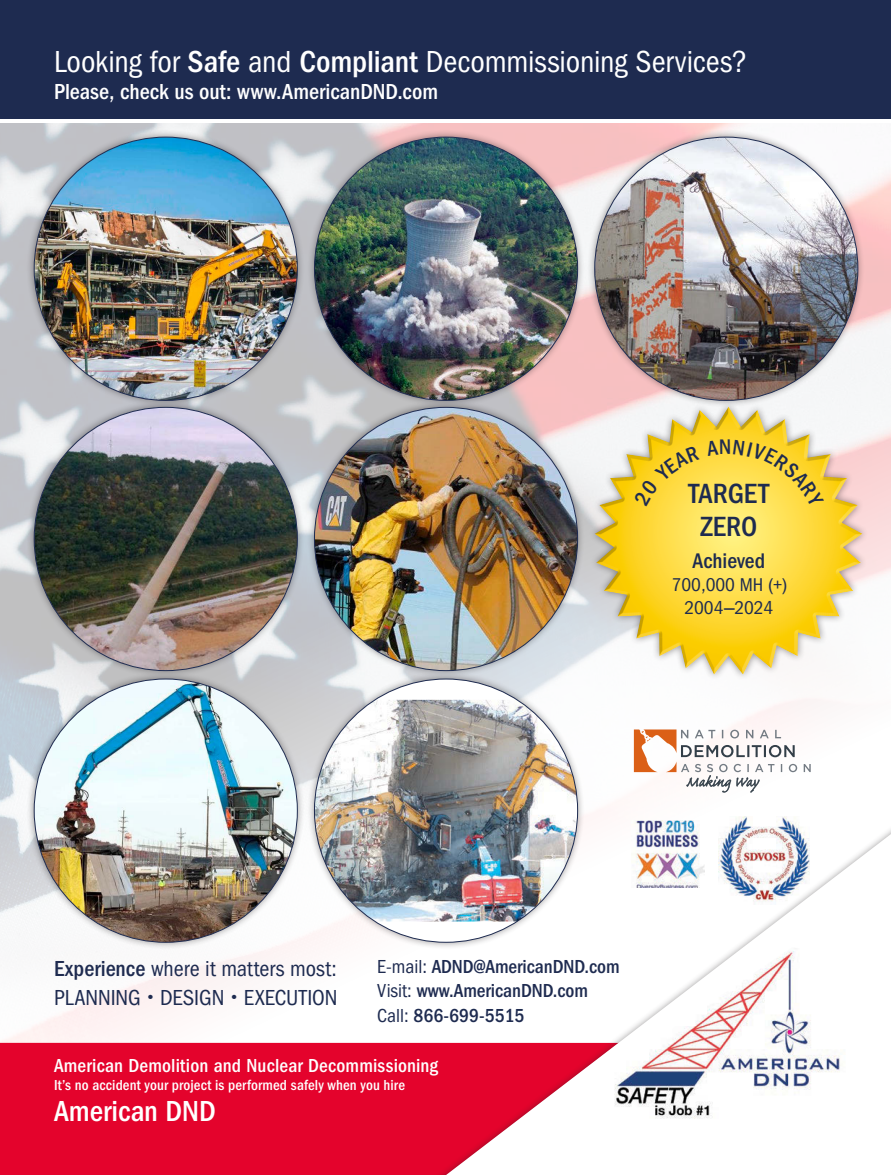
<style>
.page{position:relative;width:891px;height:1175px;background:#fff}
.page>*{position:absolute;margin:0;border:0;box-sizing:border-box;transform-origin:0 0}
.t1{font:condensed 31.5px "Franklin Gothic LT Pro";letter-spacing:-.005em;color:#fff}
.t2{font:500 condensed 30px "Franklin Gothic LT Pro";color:#fff}
.t3{font:500 condensed 28.8px/32.5px "Franklin Gothic LT Pro";color:#1e2b50;text-align:center}
.t4{font:condensed 22.5px/28.2px "Franklin Gothic LT Pro";color:#1e2b50}
.t5{font:500 condensed 22.5px "Franklin Gothic LT Pro";color:#fff}
.t6{font:500 condensed 21.9px "Franklin Gothic LT Pro";color:#1e2b50}
.t7{font:500 condensed 19.5px/24.6px "Franklin Gothic LT Pro";color:#1e2b50}
.t8{font:500 condensed 19.5px "Franklin Gothic LT Pro";letter-spacing:.01em;color:#fff}
.t9{font:condensed 19.2px/23px "Franklin Gothic LT Pro";color:#1e2b50;text-align:center}
.t10{font:500 condensed 15px "Franklin Gothic LT Pro";letter-spacing:.01em;color:#fff}
.s1{font-weight:500}
.s2{font-family:"Arial";font-stretch:normal}
.s3{font-weight:400}
</style>
<div class="page">
<img style="left:0;top:124px;width:891px;height:918px">
<div style="left:0;top:0;width:891px;height:119px;background:#1e2b50"></div>
<div style="left:26px;top:129px;width:279px;height:279px;background:#231f20;opacity:.46"></div>
<img style="left:34px;top:137px;width:263px;height:263px;border-radius:132px">
<div style="left:307px;top:399px;width:278px;height:279px;background:#231f20;opacity:.46"></div>
<img style="left:314px;top:407px;width:264px;height:263px;border-radius:132px">
<div style="left:587px;top:129px;width:278px;height:279px;background:#231f20;opacity:.46"></div>
<img style="left:595px;top:137px;width:263px;height:263px;border-radius:132px">
<div style="left:26px;top:399px;width:279px;height:279px;background:#231f20;opacity:.46"></div>
<img style="left:34px;top:407px;width:263px;height:263px;border-radius:132px">
<div style="left:26px;top:671px;width:279px;height:278px;background:#231f20;opacity:.46"></div>
<img style="left:34px;top:679px;width:263px;height:263px;border-radius:132px">
<div style="left:307px;top:129px;width:278px;height:279px;background:#231f20;opacity:.46"></div>
<img style="left:314px;top:137px;width:264px;height:263px;border-radius:132px">
<div style="left:0;top:1042px;width:409px;height:132px;background:#e4032c"></div>
<div style="left:307px;top:671px;width:278px;height:278px;background:#231f20;opacity:.46"></div>
<div style="left:314px;top:679px;width:264px;height:263px;background:#fff;border-radius:50%"></div>
<img style="left:314px;top:700px;width:264px;height:221px">
<svg style="left:634px;top:729px;width:177px;height:34px"></svg>
<div style="left:409px;top:763px;width:482px;height:411px;background:#231f20;opacity:.46"></div>
<svg style="left:446px;top:834px;width:445px;height:340px"></svg>
<img style="left:605px;top:947px;width:241px;height:173px">
<div style="left:588px;top:400px;width:281px;height:281px;background:#231f20;opacity:.46"></div>
<div style="left:593px;top:404px;width:272px;height:272px;background:#231f20;opacity:.75"></div>
<svg style="left:148px;top:994px;width:5px;height:4px"></svg>
<svg style="left:232px;top:994px;width:4px;height:4px"></svg>
<svg style="left:634px;top:445px;width:66px;height:61px;background:#fbd638"></svg>
<svg style="left:706px;top:439px;width:118px;height:68px;background:#fcdb48"></svg>
<h1 class="t1" style="left:54px;top:44px;width:695px">Looking for <span class="s1">Safe</span> and <span class="s1">Compliant</span> Decommissioning Services?</h1>
<p class="t5" style="left:54px;top:79px;width:386px">Please, check us out: www.AmericanDND.com</p>
<h3 class="t3" style="left:688px;top:477px;width:82px">TARGET<br>ZERO</h3>
<p class="t6" style="left:693px;top:548px;width:74px">Achieved</p>
<p class="t9" style="left:672px;top:573px;width:117px">700,000 MH (+)<br>2004 <span class="s2">–</span>2024</p>
<p class="t4" style="left:54px;top:955px;width:285px"><span class="s1">Experience</span> where it matters most:<br>PLANNING DESIGN EXECUTION</p>
<p class="t7" style="left:377px;top:954px;width:244px"><span class="s3">E-mail:</span> ADND@AmericanDND.com<br><span class="s3">Visit:</span> www.AmericanDND.com<br><span class="s3">Call:</span> 866-699-5515</p>
<p class="t8" style="left:54px;top:1054px;width:386px">American Demolition and Nuclear Decommissioning</p>
<p class="t10" style="left:54px;top:1076px;width:353px">It’s no accident your project is performed safely when you hire</p>
<h2 class="t2" style="left:54px;top:1094px;width:163px">American DND</h2>
</div>
